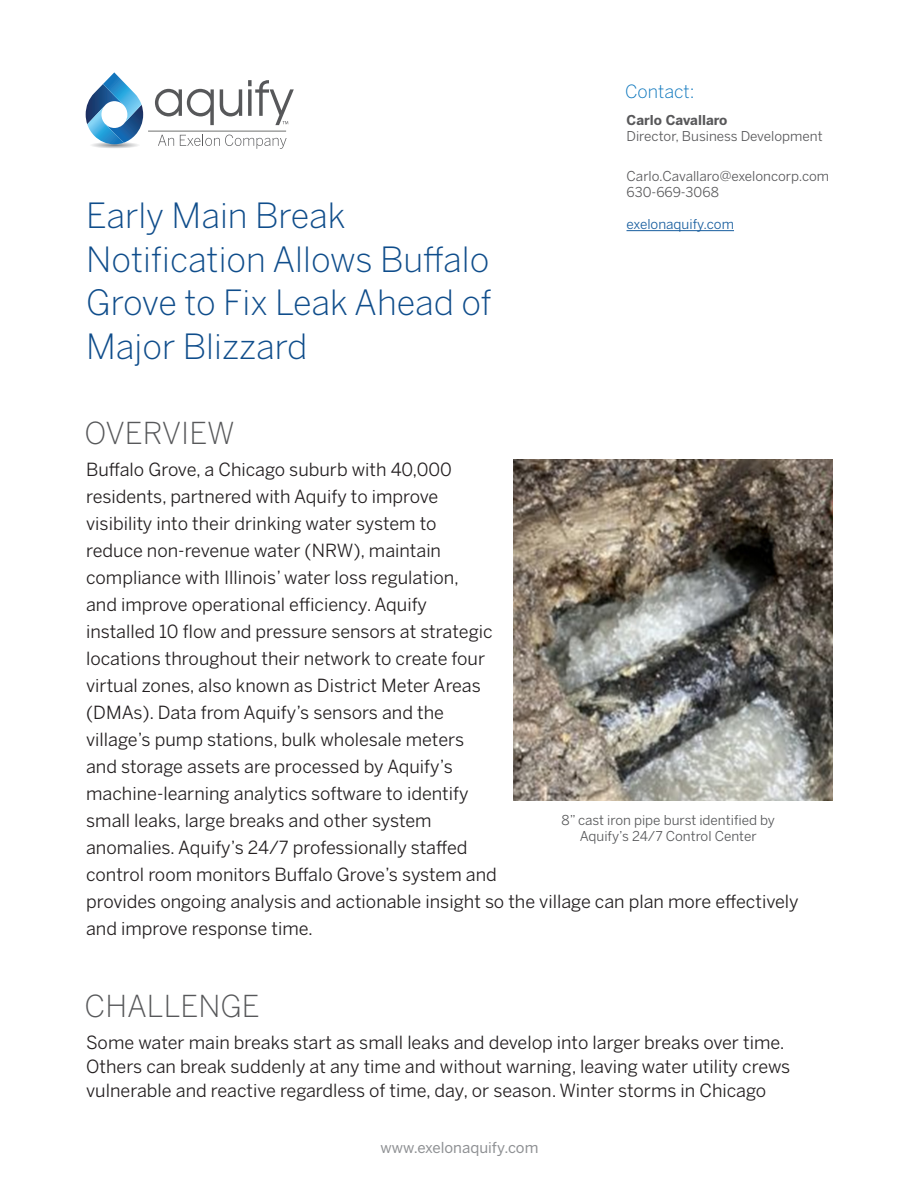
<style>
.page{position:relative;width:918px;height:1188px;background:#fff}
.page>*{position:absolute;margin:0;border:0;box-sizing:border-box;transform-origin:0 0}
.Headline{font:300 34.5px/43.5px "Benton Sans";color:#0f4d8b}
.Sub_Title{font:300 30px "Benton Sans";color:#57585a}
.t1{font:18px/27px "Benton Sans";color:#231f20}
.t2{font:300 18px "Benton Sans";color:#0c76bd}
.t3{font:15px "Benton Sans";color:#8f9194}
.t4{font:13.5px "Benton Sans";color:#58585a}
.Logo_Company{font:13.5px "Benton Sans";color:#57585a}
.t5{font:13.5px "Benton Sans";color:#175d9e}
.t6{font:700 13.5px "Benton Sans";color:#58585a}
</style>
<div class="page">
<svg style="left:155px;top:89px;width:59px;height:36px"></svg>
<svg style="left:220px;top:89px;width:22px;height:27px"></svg>
<svg style="left:158px;top:135px;width:16px;height:11px"></svg>
<svg style="left:180px;top:135px;width:107px;height:14px"></svg>
<hr style="left:148px;top:131px;width:138px;height:1px;background:#717271">
<svg style="left:86px;top:72px;width:57px;height:76px"></svg>
<svg style="left:248px;top:80px;width:46px;height:45px"></svg>
<hr style="left:627px;top:230px;width:107px;height:1px;background:#175d9e">
<img style="left:513px;top:459px;width:320px;height:342px">
<p class="t2" style="left:625px;top:81px;width:71px">Contact:</p>
<p class="Headline" style="left:86px;top:193px;width:407px">Early Main Break<br>Notification Allows Buffalo<br>Grove to Fix Leak Ahead of<br>Major Blizzard</p>
<p class="Sub_Title" style="left:85px;top:415px;width:151px">OVERVIEW</p>
<p class="t6" style="left:627px;top:112px;width:103px">Carlo Cavallaro</p>
<p class="t4" style="left:627px;top:128px;width:198px">Director, Business Development</p>
<p class="t4" style="left:627px;top:168px;width:204px">Carlo.Cavallaro@exeloncorp.com</p>
<p class="t4" style="left:627px;top:184px;width:94px">630-669-3068</p>
<p class="t5" style="left:627px;top:216px;width:109px">exelonaquify.com</p>
<p class="t1" style="left:86px;top:456px;width:714px">Buffalo Grove, a Chicago suburb with 40,000<br>residents, partnered with Aquify to improve<br>visibility into their drinking water system to<br>reduce non-revenue water (NRW), maintain<br>compliance with Illinois’ water loss regulation,<br>and improve operational efficiency. Aquify<br>installed 10 flow and pressure sensors at strategic<br>locations throughout their network to create four<br>virtual zones, also known as District Meter Areas<br>(DMAs). Data from Aquify’s sensors and the<br>village’s pump stations, bulk wholesale meters<br>and storage assets are processed by Aquify’s<br>machine-learning analytics software to identify<br>small leaks, large breaks and other system<br>anomalies. Aquify’s 24/7 professionally staffed<br>control room monitors Buffalo Grove’s system and<br>provides ongoing analysis and actionable insight so the village can plan more effectively and improve response time.</p>
<p class="Logo_Company" style="left:562px;top:812px;width:215px">8” cast iron pipe burst identified by</p>
<p class="Logo_Company" style="left:580px;top:828px;width:179px">Aquify’s 24/7 Control Center</p>
<p class="Sub_Title" style="left:85px;top:988px;width:177px">CHALLENGE</p>
<p class="t1" style="left:86px;top:1030px;width:706px;line-height:24px">Some water main breaks start as small leaks and develop into larger breaks over time.<br>Others can break suddenly at any time and without warning, leaving water utility crews vulnerable and reactive regardless of time, day, or season. Winter storms in Chicago</p>
<p class="t3" style="left:381px;top:1139px;width:159px">www.exelonaquify.com</p>
</div>
